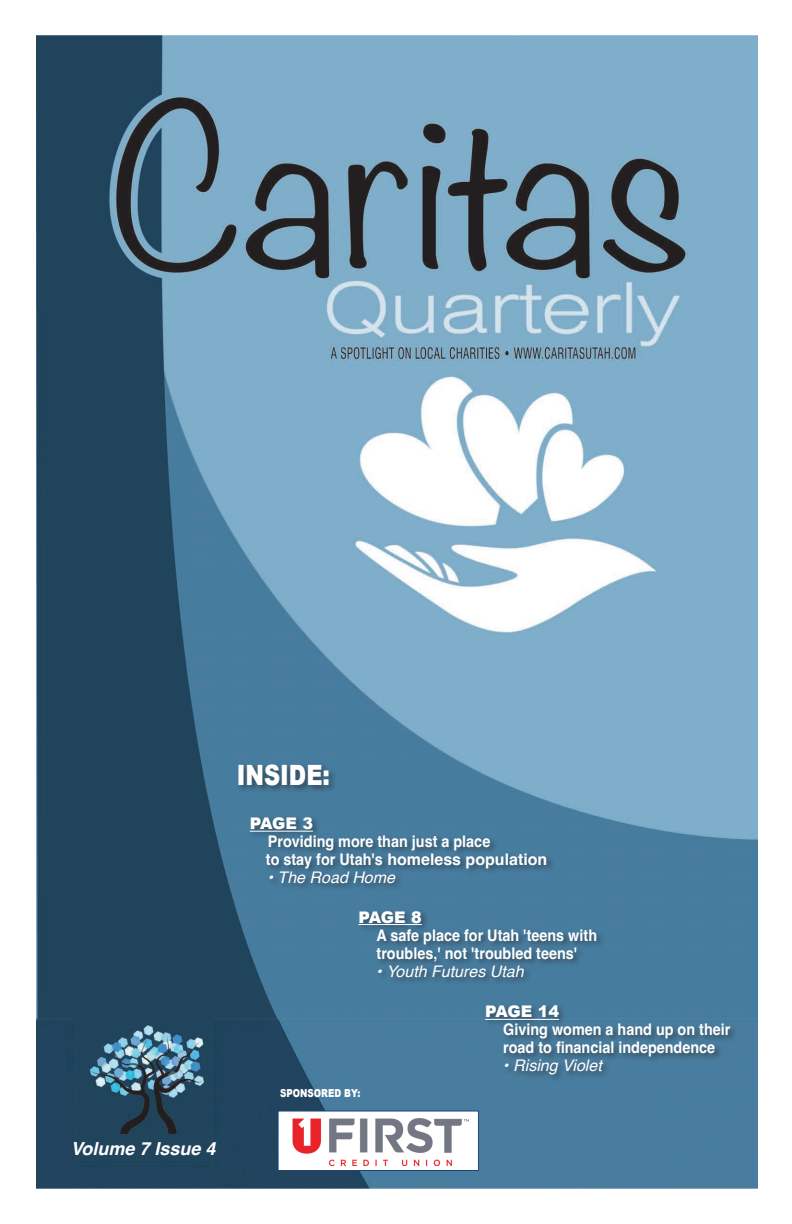
<style>
.page{position:relative;width:792px;height:1224px;background:#fff}
.page>*{position:absolute;margin:0;border:0;box-sizing:border-box;transform-origin:0 0}
.t1{font:900 28px "Arial";color:#fff;scale:.8 1}
.t2{font:italic 700 18px "Helvetica";color:#fff}
.t3{font:700 16px/18px "Helvetica";color:#fff;scale:.9 1}
.t4{font:italic 16px "Helvetica";color:#fff}
.t5{font:900 16px "Arial";letter-spacing:-.02em;color:#fff}
.t6{font:900 11px "Arial";color:#fff;scale:.8 1}
</style>
<div class="page">
<img style="left:36px;top:36px;width:722px;height:1152px">
<div style="left:236px;top:762px;width:101px;height:32px;background:#231f20;opacity:.53"></div>
<div style="left:248px;top:815px;width:307px;height:77px;background:#231f20;opacity:.53"></div>
<hr style="left:250px;top:831px;width:63px;height:1px;background:#fff">
<div style="left:357px;top:908px;width:248px;height:77px;background:#231f20;opacity:.53"></div>
<hr style="left:359px;top:924px;width:63px;height:1px;background:#fff">
<div style="left:484px;top:1003px;width:254px;height:80px;background:#231f20;opacity:.53"></div>
<hr style="left:485px;top:1019px;width:74px;height:1px;background:#fff">
<img style="left:280px;top:1113px;width:197px;height:56px">
<div style="left:278px;top:1111px;width:201px;height:60px;border:1px solid #1a4382"></div>
<p class="t2" style="left:71px;top:1137px;width:146px">Volume 7 Issue 4</p>
<p class="t1" style="left:237px;top:755px;width:118px">INSIDE:</p>
<p class="t5" style="left:250px;top:812px;width:65px">PAGE 3</p>
<p class="t3" style="left:266px;top:834px;width:314px">Providing more than just a place<br>to stay for Utah's homeless population</p>
<p class="t4" style="left:268px;top:865px;width:129px">• The Road Home</p>
<p class="t5" style="left:359px;top:905px;width:65px">PAGE 8</p>
<p class="t3" style="left:377px;top:928px;width:247px">A safe place for Utah 'teens with</p>
<p class="t3" style="left:377px;top:946px;width:225px">troubles,' not 'troubled teens'</p>
<p class="t4" style="left:377px;top:958px;width:149px">• Youth Futures Utah</p>
<p class="t5" style="left:485px;top:1000px;width:75px">PAGE 14</p>
<p class="t3" style="left:503px;top:1023px;width:254px">Giving women a hand up on their</p>
<p class="t3" style="left:503px;top:1041px;width:237px">road to financial independence</p>
<p class="t4" style="left:503px;top:1053px;width:100px">• Rising Violet</p>
<p class="t6" style="left:280px;top:1085px;width:102px">SPONSORED BY:</p>
</div>
